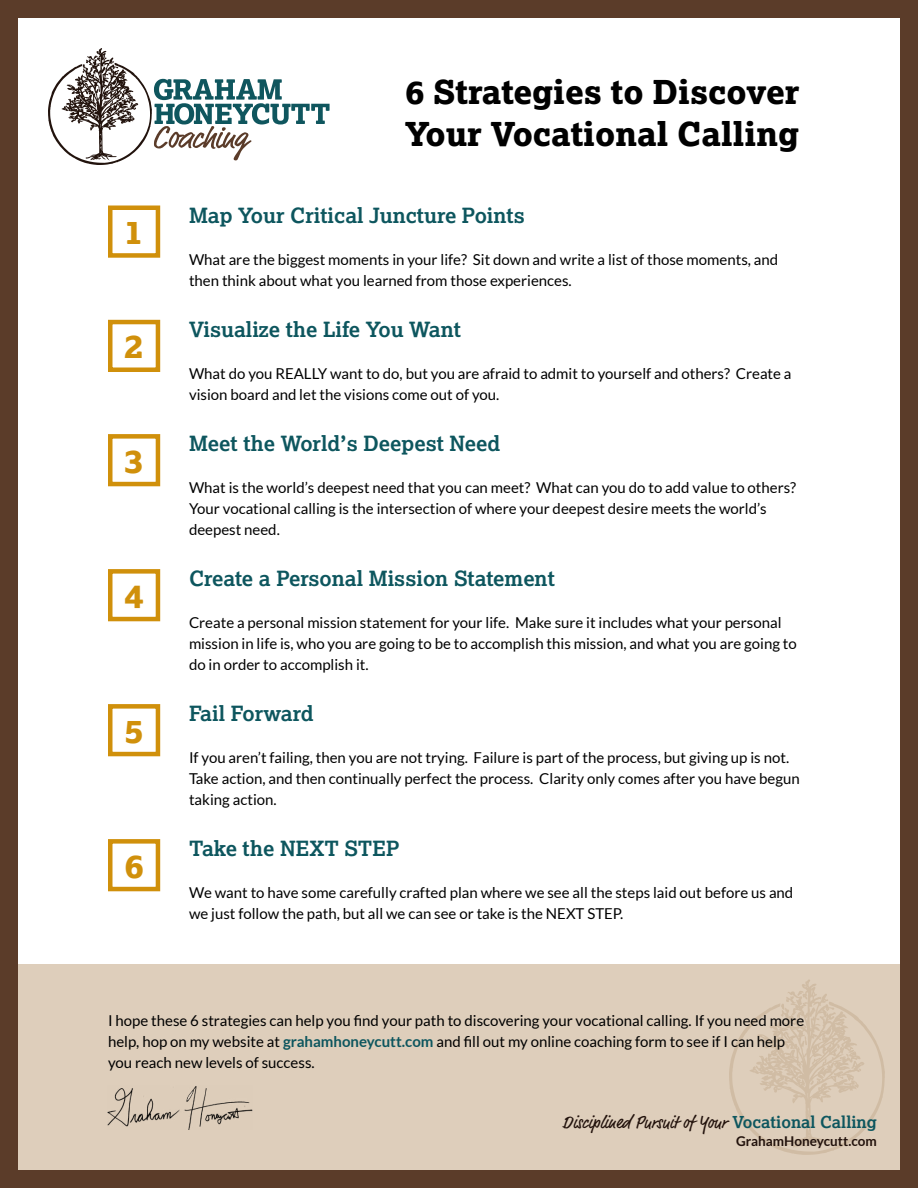
<style>
.page{position:relative;width:918px;height:1188px;background:#5b3c29}
.page>*{position:absolute;margin:0;border:0;box-sizing:border-box;transform-origin:0 0}
.t1{font:800 33px/42px "Lexia";color:#000}
.t2{font:800 33px "Lexia";color:#d0900b}
.t3{font:700 21px "Lexia";color:#0d565e}
.t4{font:18px "Market OT";color:#22120c}
.t5{font:15px/21px "Lato";color:#000}
.t6{font:700 13.5px "Lato";color:#22120c}
.s1{font-weight:700;color:#0d565e}
.s2{font-family:"Lexia";font-weight:700;font-size:16.5px;color:#0d565e}
</style>
<div class="page">
<div style="left:18px;top:18px;width:882px;height:1152px;background:#fff"></div>
<div style="left:18px;top:964px;width:882px;height:206px;background:#decebb"></div>
<svg style="left:48px;top:48px;width:282px;height:117px"></svg>
<div style="left:108px;top:206px;width:52px;height:52px;border:4px solid #d0900b"></div>
<div style="left:108px;top:434px;width:52px;height:52px;border:4px solid #d0900b"></div>
<div style="left:108px;top:320px;width:52px;height:52px;border:4px solid #d0900b"></div>
<div style="left:108px;top:569px;width:52px;height:52px;border:4px solid #d0900b"></div>
<div style="left:108px;top:704px;width:52px;height:52px;border:4px solid #d0900b"></div>
<svg style="left:729px;top:980px;width:156px;height:175px"></svg>
<div style="left:108px;top:839px;width:52px;height:52px;border:4px solid #d0900b"></div>
<img style="left:107px;top:1086px;width:146px;height:43px">
<h1 class="t2" style="left:124px;top:211px;width:21px">1</h1>
<h1 class="t2" style="left:124px;top:325px;width:21px">2</h1>
<h1 class="t2" style="left:124px;top:439px;width:21px">3</h1>
<h1 class="t2" style="left:124px;top:574px;width:21px">4</h1>
<h1 class="t2" style="left:124px;top:709px;width:21px">5</h1>
<h1 class="t2" style="left:124px;top:844px;width:21px">6</h1>
<h1 class="t1" style="left:405px;top:70px;width:396px">6 Strategies to Discover<br>Your Vocational Calling</h1>
<h2 class="t3" style="left:189px;top:202px;width:337px">Map Your Critical Juncture Points</h2>
<p class="t5" style="left:189px;top:249px;width:591px">What are the biggest moments in your life? Sit down and write a list of those moments, and then think about what you learned from those experiences.</p>
<h2 class="t3" style="left:189px;top:316px;width:273px">Visualize the Life You Want</h2>
<p class="t5" style="left:189px;top:363px;width:604px">What do you REALLY want to do, but you are afraid to admit to yourself and others? Create a vision board and let the visions come out of you.</p>
<h2 class="t3" style="left:189px;top:430px;width:313px">Meet the World’s Deepest Need</h2>
<p class="t5" style="left:189px;top:477px;width:609px">What is the world’s deepest need that you can meet? What can you do to add value to others?<br>Your vocational calling is the intersection of where your deepest desire meets the world’s deepest need.</p>
<h2 class="t3" style="left:189px;top:565px;width:367px">Create a Personal Mission Statement</h2>
<p class="t5" style="left:189px;top:612px;width:609px">Create a personal mission statement for your life. Make sure it includes what your personal mission in life is, who you are going to be to accomplish this mission, and what you are going to do in order to accomplish it.</p>
<h2 class="t3" style="left:189px;top:700px;width:126px">Fail Forward</h2>
<p class="t5" style="left:189px;top:747px;width:612px">If you aren’t failing, then you are not trying. Failure is part of the process, but giving up is not.<br>Take action, and then continually perfect the process. Clarity only comes after you have begun taking action.</p>
<h2 class="t3" style="left:189px;top:835px;width:212px">Take the NEXT STEP</h2>
<p class="t5" style="left:189px;top:882px;width:606px">We want to have some carefully crafted plan where we see all the steps laid out before us and we just follow the path, but all we can see or take is the NEXT STEP.</p>
<p class="t5" style="left:108px;top:1010px;width:698px">I hope these 6 strategies can help you find your path to discovering your vocational calling. If you need more help, hop on my website at <span class="s1">grahamhoneycutt.com</span> and fill out my online coaching form to see if I can help you reach new levels of success.</p>
<p class="t4" style="left:563px;top:1111px;width:316px">Disciplined Pursuit of Your <span class="s2">Vocational Calling</span></p>
<p class="t6" style="left:736px;top:1133px;width:142px">GrahamHoneycutt.com</p>
</div>
